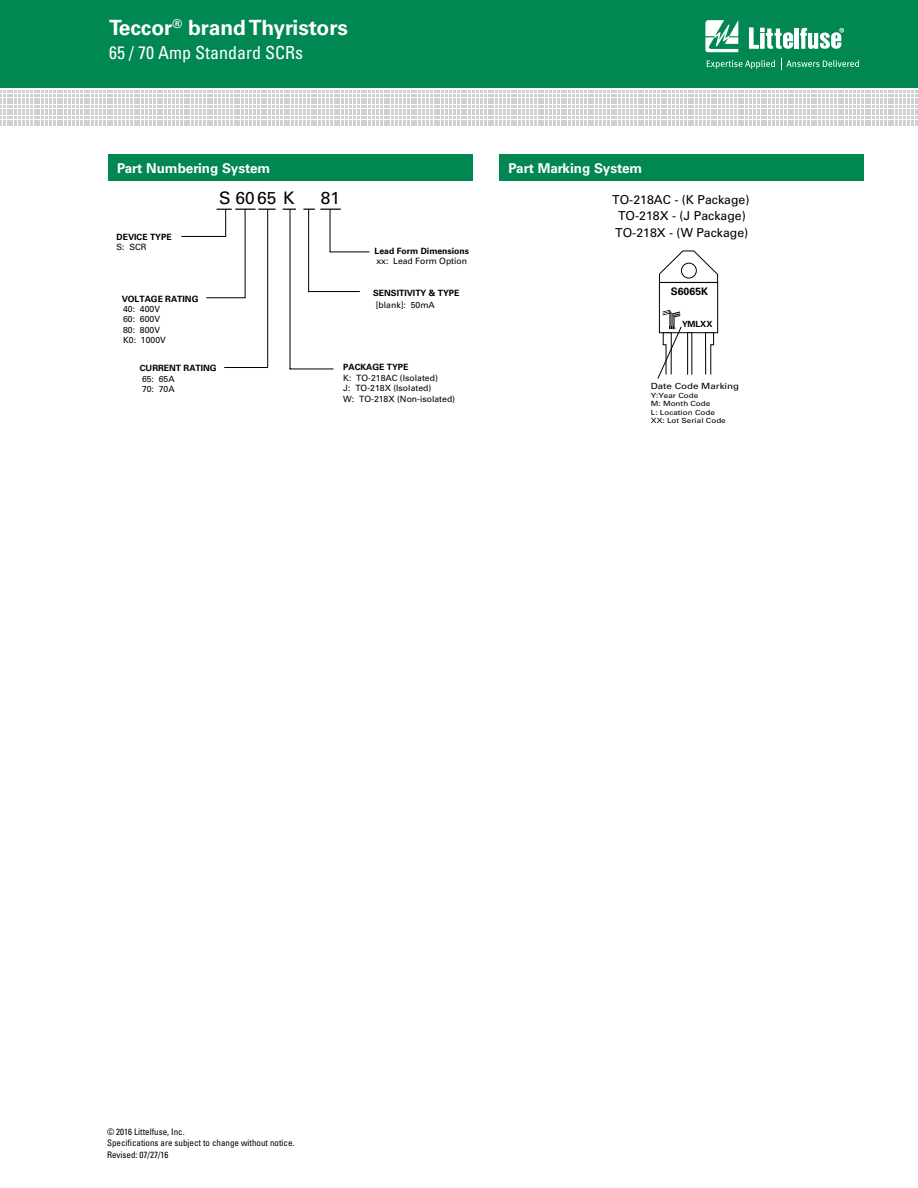
<style>
.page{position:relative;width:918px;height:1188px;background:#fff}
.page>*{position:absolute;margin:0;border:0;box-sizing:border-box;transform-origin:0 0}
.t1{font:700 21px "Univers LT Std";color:#fff}
.t2{font:condensed 18px "Univers LT Std";color:#fff}
.t3{font:17.25px "Univers LT Std";color:#000}
.t4{font:700 13.5px "Univers LT Std";color:#fff}
.t5{font:12.3px "Univers LT Std";color:#000}
.t6{font:700 10.35px "Univers LT Std";letter-spacing:.005em;color:#000}
.t7{font:condensed 9px/10.8px "Univers LT Std";color:#000}
.t8{font:8.7px/10.4px "Univers LT Std";color:#000}
.t9{font:700 8.7px "Univers LT Std";color:#000}
.t10{font:8.55px "Univers LT Std";color:#000;scale:1.15 1}
.t11{font:700 8.55px "Univers LT Std";letter-spacing:-.005em;color:#000}
.t12{font:7.05px/8.6px "Univers LT Std";color:#000;scale:1.15 1}
.t13{font:1.95px "Univers LT Std";color:#000}
</style>
<div class="page">
<div style="left:0;top:0;width:918px;height:88px;background:#008752"></div>
<svg style="left:0;top:91px;width:917px;height:35px"></svg>
<svg style="left:705px;top:20px;width:33px;height:32px"></svg>
<hr style="left:795px;top:28px;width:4px;height:21px;background:#fff">
<svg style="left:800px;top:28px;width:44px;height:21px"></svg>
<svg style="left:749px;top:27px;width:44px;height:22px"></svg>
<svg style="left:707px;top:60px;width:68px;height:9px"></svg>
<svg style="left:781px;top:58px;width:78px;height:12px"></svg>
<div style="left:108px;top:154px;width:364px;height:28px;background:#008752"></div>
<div style="left:500px;top:154px;width:364px;height:28px;background:#008752"></div>
<svg style="left:283px;top:209px;width:13px;height:1px"></svg>
<svg style="left:303px;top:209px;width:38px;height:1px"></svg>
<svg style="left:217px;top:209px;width:59px;height:27px"></svg>
<hr style="left:182px;top:236px;width:44px;height:1px;background:#000">
<hr style="left:245px;top:209px;width:1px;height:88px;background:#000">
<hr style="left:207px;top:297px;width:38px;height:1px;background:#000">
<hr style="left:267px;top:209px;width:1px;height:158px;background:#000">
<hr style="left:225px;top:367px;width:43px;height:1px;background:#000">
<hr style="left:290px;top:209px;width:1px;height:160px;background:#000">
<hr style="left:290px;top:369px;width:43px;height:1px;background:#000">
<hr style="left:308px;top:209px;width:1px;height:83px;background:#000">
<hr style="left:331px;top:252px;width:38px;height:1px;background:#000">
<hr style="left:330px;top:209px;width:1px;height:43px;background:#000">
<hr style="left:309px;top:291px;width:51px;height:1px;background:#000">
<div style="left:659px;top:282px;width:59px;height:51px;background:#fff;border:1px solid #000"></div>
<svg style="left:687px;top:332px;width:5px;height:43px"></svg>
<svg style="left:659px;top:250px;width:59px;height:33px"></svg>
<div style="left:681px;top:263px;width:15px;height:15px;background:#fff;border-radius:50%"></div>
<div style="left:681px;top:263px;width:16px;height:15px;border:1px solid #000;border-radius:50%"></div>
<svg style="left:705px;top:332px;width:9px;height:43px"></svg>
<svg style="left:657px;top:310px;width:25px;height:69px"></svg>
<h1 class="t1" style="left:109px;top:15px;width:241px">Teccor<sup>®</sup> brand Thyristors</h1>
<h2 class="t2" style="left:109px;top:41px;width:195px">65 / 70 Amp Standard SCRs</h2>
<h3 class="t4" style="left:117px;top:160px;width:155px">Part Numbering System</h3>
<h3 class="t4" style="left:508px;top:160px;width:135px">Part Marking System</h3>
<h3 class="t3" style="left:321px;top:188px;width:21px">81</h3>
<p class="t9" style="left:117px;top:232px;width:57px">DEVICE TYPE</p>
<p class="t8" style="left:117px;top:242px;width:32px">S: SCR</p>
<p class="t8" style="left:376px;top:256px;width:92px">xx: Lead Form Option</p>
<h3 class="t3" style="left:219px;top:188px;width:77px">S6065 K</h3>
<h3 class="t5" style="left:612px;top:192px;width:139px">TO-218AC - (K Package)</h3>
<h3 class="t5" style="left:615px;top:225px;width:135px">TO-218X - (W Package)</h3>
<h3 class="t5" style="left:618px;top:209px;width:129px">TO-218X - (J Package)</h3>
<p class="t9" style="left:375px;top:246px;width:96px">Lead Form Dimensions</p>
<p class="t9" style="left:122px;top:293px;width:78px">VOLTAGE RATING</p>
<p class="t8" style="left:123px;top:304px;width:44px">40: 400V<br>60: 600V<br>80: 800V<br>K0: 1000V</p>
<p class="t9" style="left:140px;top:363px;width:78px">CURRENT RATING</p>
<p class="t8" style="left:142px;top:373px;width:34px">65: 65A<br>70: 70A</p>
<p class="t9" style="left:373px;top:288px;width:88px">SENSITIVITY &amp; TYPE</p>
<p class="t8" style="left:376px;top:300px;width:61px">[blank]: 50mA</p>
<p class="t9" style="left:343px;top:362px;width:67px">PACKAGE TYPE</p>
<p class="t8" style="left:343px;top:373px;width:96px">K: TO-218AC (Isolated)</p>
<p class="t8" style="left:343px;top:393px;width:113px">W: TO-218X (Non-isolated)</p>
<p class="t8" style="left:343px;top:383px;width:90px">J: TO-218X (Isolated)</p>
<p class="t6" style="left:671px;top:285px;width:39px">S6065K</p>
<p class="t11" style="left:682px;top:319px;width:32px">YMLXX</p>
<p class="t13" style="left:675px;top:327px;width:3px">®</p>
<p class="t10" style="left:651px;top:381px;width:78px">Date Code Marking</p>
<p class="t12" style="left:651px;top:391px;width:67px">Y:Year Code<br>M: Month Code<br>L: Location Code<br>XX: Lot Serial Code</p>
<p class="t7" style="left:107px;top:1126px;width:189px">© 2016 Littelfuse, Inc.<br>Specifications are subject to change without notice.</p>
<p class="t7" style="left:107px;top:1149px;width:63px">Revised: 07/27/16</p>
</div>
